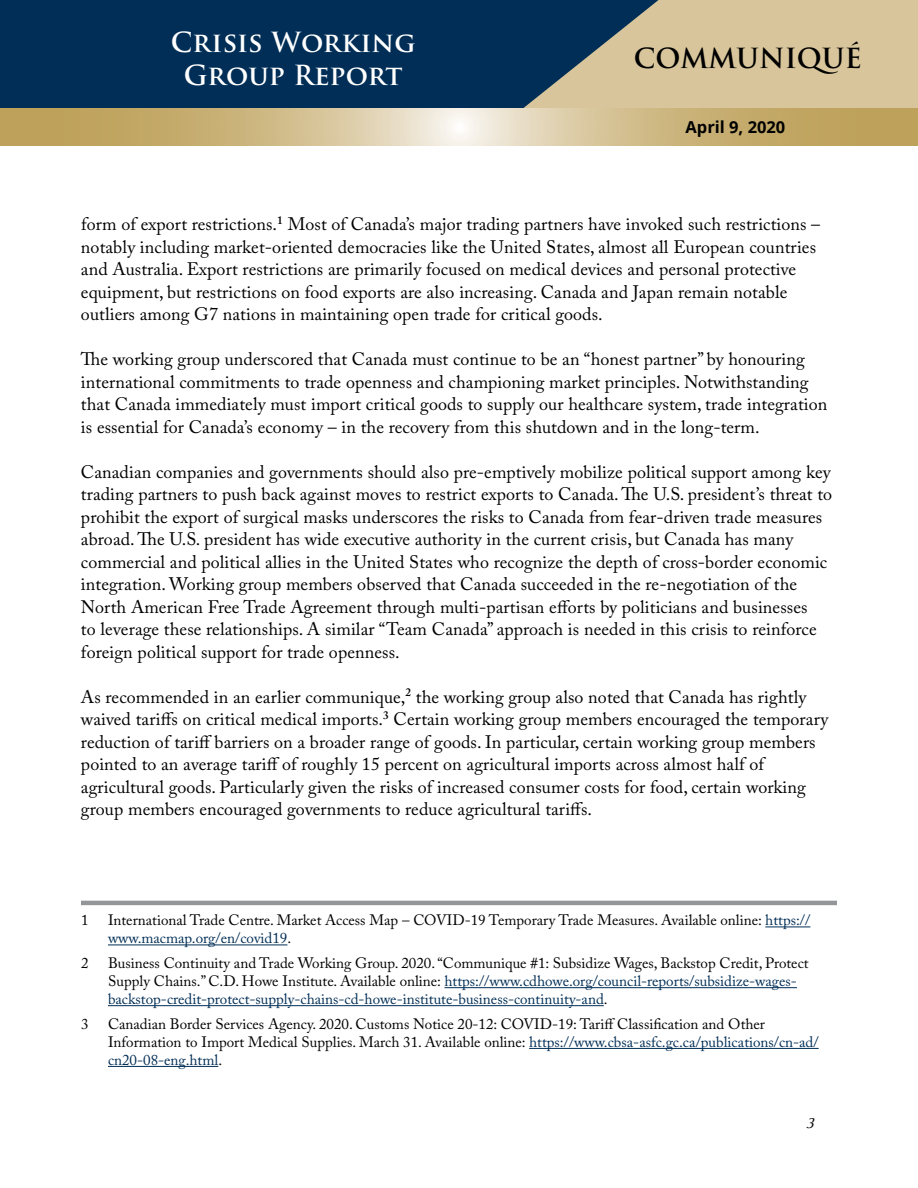
<style>
.page{position:relative;width:918px;height:1188px;background:#fff}
.page>*{position:absolute;margin:0;border:0;box-sizing:border-box;transform-origin:0 0}
.t1{font:700 27px/33px "Trajan Pro";letter-spacing:.01em;color:#fff;text-align:center}
.t2{font:700 27px "Trajan Pro";color:#000}
.t3{font:18px/22.5px "Adobe Caslon Pro";letter-spacing:.005em;color:#000}
.t4{font:700 16.5px "Open Sans";color:#000}
.t5{font:15px/18px "Adobe Caslon Pro";color:#000}
.t6{font:italic 15px "Optima";color:#000}
.s1{color:#002e56}
</style>
<div class="page">
<div style="left:0;top:0;width:664px;height:108px;background:#002e56"></div>
<svg style="left:524px;top:0;width:394px;height:108px"></svg>
<svg style="left:1px;top:108px;width:917px;height:38px"></svg>
<hr style="left:81px;top:901px;width:756px;height:4px;background:#939598">
<hr style="left:765px;top:927px;width:45px;height:1px;background:#002e56">
<hr style="left:108px;top:945px;width:179px;height:1px;background:#002e56">
<hr style="left:444px;top:987px;width:353px;height:1px;background:#002e56">
<hr style="left:108px;top:1005px;width:496px;height:1px;background:#002e56">
<hr style="left:529px;top:1048px;width:290px;height:1px;background:#002e56">
<hr style="left:108px;top:1066px;width:110px;height:1px;background:#002e56">
<h1 class="t1" style="left:171px;top:27px;width:246px">Crisis Working<br>Group Report</h1>
<h1 class="t2" style="left:634px;top:42px;width:230px">COMMUNIQUÉ</h1>
<p class="t4" style="left:686px;top:116px;width:101px">April 9, 2020</p>
<p class="t3" style="left:81px;top:213px;width:741px">form of export restrictions.<sup>1</sup> Most of Canada’s major trading partners have invoked such restrictions – notably including market-oriented democracies like the United States, almost all European countries and Australia. Export restrictions are primarily focused on medical devices and personal protective equipment, but restrictions on food exports are also increasing. Canada and Japan remain notable outliers among G7 nations in maintaining open trade for critical goods.</p>
<p class="t3" style="left:81px;top:348px;width:748px">The working group underscored that Canada must continue to be an “honest partner” by honouring international commitments to trade openness and championing market principles. Notwithstanding that Canada immediately must import critical goods to supply our healthcare system, trade integration is essential for Canada’s economy – in the recovery from this shutdown and in the long-term.</p>
<p class="t3" style="left:81px;top:460px;width:753px">Canadian companies and governments should also pre-emptively mobilize political support among key trading partners to push back against moves to restrict exports to Canada. The U.S. president’s threat to prohibit the export of surgical masks underscores the risks to Canada from fear-driven trade measures abroad. The U.S. president has wide executive authority in the current crisis, but Canada has many commercial and political allies in the United States who recognize the depth of cross-border economic integration. Working group members observed that Canada succeeded in the re-negotiation of the North American Free Trade Agreement through multi-partisan efforts by politicians and businesses<br>to leverage these relationships. A similar “Team Canada” approach is needed in this crisis to reinforce foreign political support for trade openness.</p>
<p class="t3" style="left:81px;top:685px;width:749px">As recommended in an earlier communique,<sup>2</sup> the working group also noted that Canada has rightly waived tariffs on critical medical imports.<sup>3</sup> Certain working group members encouraged the temporary reduction of tariff barriers on a broader range of goods. In particular, certain working group members pointed to an average tariff of roughly 15 percent on agricultural imports across almost half of agricultural goods. Particularly given the risks of increased consumer costs for food, certain working group members encouraged governments to reduce agricultural tariffs.</p>
<p class="t5" style="left:81px;top:911px;width:9px">1</p>
<p class="t5" style="left:108px;top:911px;width:704px">International Trade Centre. Market Access Map – COVID-19 Temporary Trade Measures. Available online: <span class="s1">https:// www.macmap.org/en/covid19</span>.</p>
<p class="t5" style="left:81px;top:954px;width:9px">2</p>
<p class="t5" style="left:108px;top:954px;width:702px">Business Continuity and Trade Working Group. 2020. “Communique #1: Subsidize Wages, Backstop Credit, Protect<br>Supply Chains.” C.D. Howe Institute. Available online: <span class="s1">https://www.cdhowe.org/council-reports/subsidize-wages&shy;backstop-credit-protect-supply-chains-cd-howe-institute-business-continuity-and</span>.</p>
<p class="t5" style="left:81px;top:1015px;width:9px">3</p>
<p class="t5" style="left:108px;top:1015px;width:712px">Canadian Border Services Agency. 2020. Customs Notice 20-12: COVID-19: Tariff Classification and Other<br>Information to Import Medical Supplies. March 31. Available online: <span class="s1">https://www.cbsa-asfc.gc.ca/publications/cn-ad/ cn20-08-eng.html</span>.</p>
<p class="t6" style="left:806px;top:1114px;width:10px">3</p>
</div>
